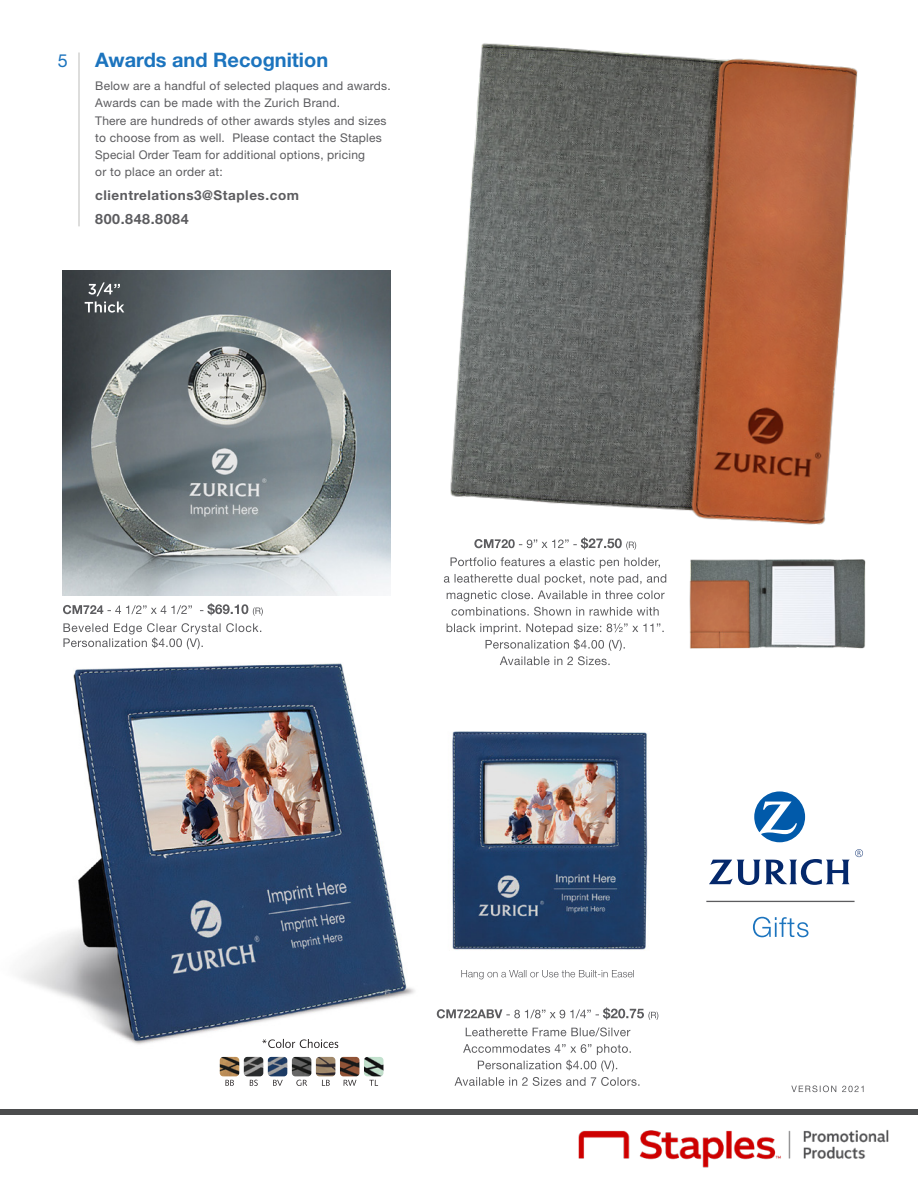
<style>
.page{position:relative;width:918px;height:1188px;background:#fff}
.page>*{position:absolute;margin:0;border:0;box-sizing:border-box;transform-origin:0 0}
.t1{font:700 19.95px "Helvetica Neue LT Std";color:#1c74be}
.t2{font:18px "Helvetica Neue LT Std";color:#1c74be}
.t3{font:700 14.25px "Helvetica Neue LT Std";letter-spacing:.04em;color:#5c5c5f}
.t4{font:700 13.5px "Helvetica Neue LT Std";letter-spacing:.04em;color:#5c5c5f}
.t5{font:12px/17.1px "Helvetica Neue LT Std";letter-spacing:.02em;color:#5c5c5f}
</style>
<div class="page">
<div style="left:0;top:1109px;width:918px;height:5px;background:#4b4c4d"></div>
<img style="left:578px;top:1129px;width:311px;height:39px">
<img style="left:21px;top:623px;width:638px;height:457px">
<svg style="left:791px;top:1085px;width:73px;height:7px"></svg>
<hr style="left:78px;top:52px;width:2px;height:174px;background:#d2d3d1">
<img style="left:63px;top:270px;width:327px;height:325px">
<img style="left:450px;top:43px;width:408px;height:504px">
<svg style="left:754px;top:791px;width:51px;height:51px"></svg>
<svg style="left:709px;top:849px;width:154px;height:36px"></svg>
<svg style="left:753px;top:917px;width:56px;height:20px"></svg>
<hr style="left:706px;top:901px;width:149px;height:1px;background:#5c5c5f">
<svg style="left:447px;top:623px;width:217px;height:42px"></svg>
<svg style="left:444px;top:574px;width:222px;height:42px"></svg>
<svg style="left:451px;top:557px;width:209px;height:11px"></svg>
<svg style="left:474px;top:537px;width:162px;height:13px"></svg>
<svg style="left:63px;top:623px;width:198px;height:26px"></svg>
<svg style="left:63px;top:603px;width:200px;height:13px"></svg>
<svg style="left:455px;top:1044px;width:185px;height:42px"></svg>
<svg style="left:466px;top:1027px;width:164px;height:9px"></svg>
<svg style="left:437px;top:1007px;width:221px;height:13px"></svg>
<img style="left:681px;top:546px;width:185px;height:103px">
<svg style="left:262px;top:1039px;width:76px;height:9px"></svg>
<img style="left:292px;top:1057px;width:19px;height:19px">
<img style="left:316px;top:1057px;width:19px;height:19px">
<img style="left:340px;top:1057px;width:19px;height:19px">
<img style="left:244px;top:1057px;width:19px;height:19px">
<img style="left:220px;top:1057px;width:19px;height:19px">
<img style="left:268px;top:1057px;width:19px;height:19px">
<svg style="left:296px;top:1080px;width:11px;height:6px"></svg>
<svg style="left:322px;top:1080px;width:8px;height:6px"></svg>
<svg style="left:344px;top:1080px;width:12px;height:6px"></svg>
<svg style="left:250px;top:1080px;width:8px;height:6px"></svg>
<svg style="left:225px;top:1080px;width:9px;height:6px"></svg>
<svg style="left:273px;top:1080px;width:10px;height:6px"></svg>
<img style="left:364px;top:1057px;width:19px;height:19px">
<svg style="left:369px;top:1080px;width:9px;height:6px"></svg>
<svg style="left:461px;top:970px;width:173px;height:9px"></svg>
<svg style="left:85px;top:282px;width:39px;height:31px"></svg>
<p class="t2" style="left:58px;top:49px;width:12px">5</p>
<p class="t1" style="left:95px;top:48px;width:234px">Awards and Recognition</p>
<p class="t5" style="left:95px;top:77px;width:297px">Below are a handful of selected plaques and awards.<br>Awards can be made with the Zurich Brand.</p>
<p class="t5" style="left:95px;top:112px;width:293px">There are hundreds of other awards styles and sizes</p>
<p class="t5" style="left:95px;top:129px;width:288px">to choose from as well. Please contact the Staples</p>
<p class="t5" style="left:95px;top:146px;width:271px">Special Order Team for additional options, pricing</p>
<p class="t5" style="left:95px;top:163px;width:129px">or to place an order at:</p>
<p class="t4" style="left:95px;top:187px;width:205px">clientrelations3@Staples.com</p>
<p class="t3" style="left:95px;top:210px;width:95px">800.848.8084</p>
</div>
